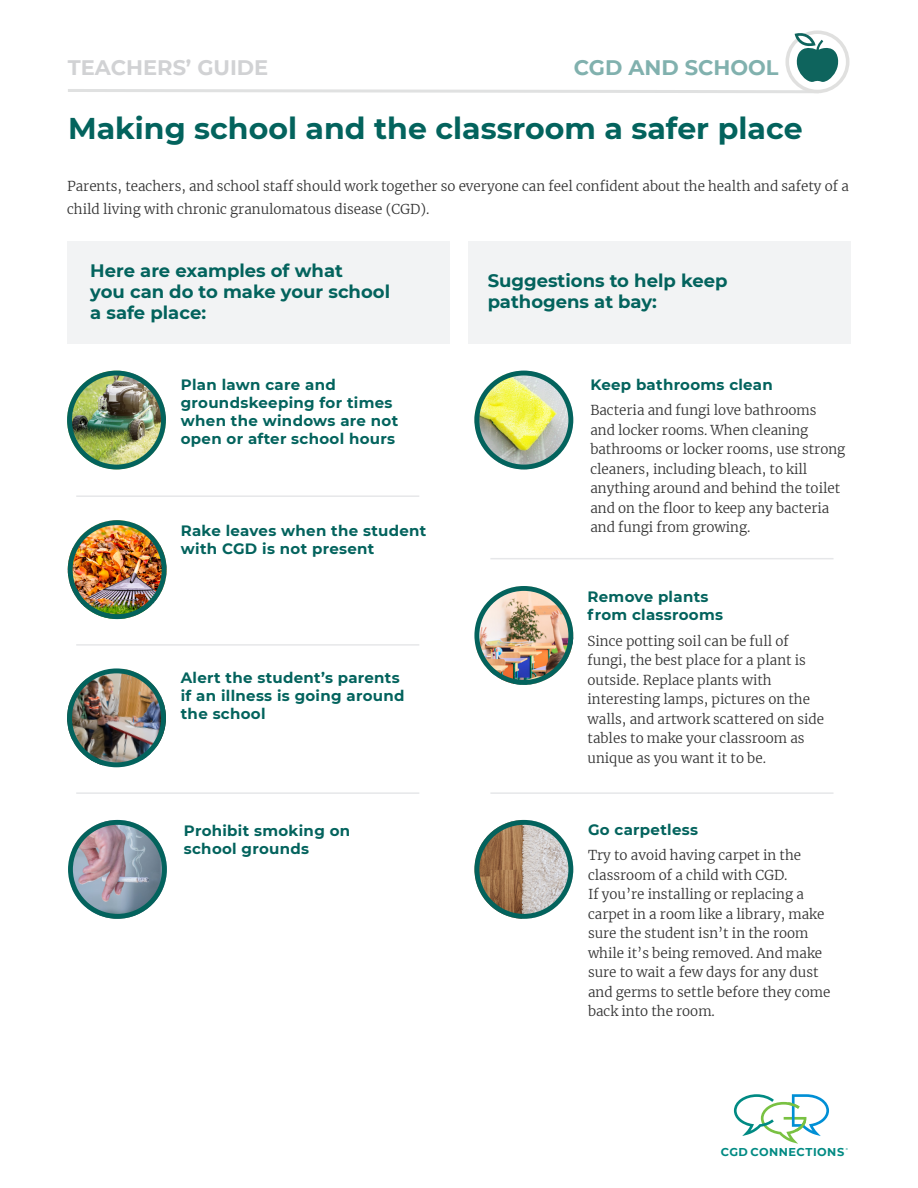
<style>
.page{position:relative;width:918px;height:1188px;background:#fff}
.page>*{position:absolute;margin:0;border:0;box-sizing:border-box;transform-origin:0 0}
.t1{font:700 30px "Montserrat";color:#03635d}
.t2{font:700 21px "Montserrat";color:#d1d2d4}
.t3{font:700 21px "Montserrat";color:#81b1ae}
.t4{font:700 18px/21px "Montserrat";color:#03635d}
.t5{font:700 15px/18px "Montserrat";letter-spacing:.02em;color:#03635d}
.t6{font:300 13.5px/19.5px "Merriweather";color:#333}
.t7{font:700 11.4px "Montserrat";letter-spacing:.045em;color:#008a83}
.t8{font:2.7px "Helvetica Neue";color:#008a83}
</style>
<div class="page">
<svg style="left:734px;top:1094px;width:95px;height:50px"></svg>
<svg style="left:68px;top:30px;width:781px;height:64px"></svg>
<div style="left:68px;top:241px;width:382px;height:102px;background:#f2f3f4"></div>
<div style="left:468px;top:241px;width:382px;height:102px;background:#f2f3f4"></div>
<img style="left:67px;top:371px;width:99px;height:98px;border-radius:49px">
<div style="left:67px;top:371px;width:99px;height:98px;border:5px solid #03635d;border-radius:50%"></div>
<img style="left:68px;top:520px;width:99px;height:99px;border-radius:49px">
<div style="left:68px;top:520px;width:99px;height:99px;border:5px solid #03635d;border-radius:50%"></div>
<img style="left:474px;top:371px;width:99px;height:98px;border-radius:49px">
<div style="left:474px;top:371px;width:99px;height:98px;border:5px solid #03635d;border-radius:50%"></div>
<img style="left:474px;top:820px;width:99px;height:99px;border-radius:49px">
<div style="left:474px;top:820px;width:99px;height:99px;border:5px solid #03635d;border-radius:50%"></div>
<img style="left:67px;top:674px;width:99px;height:91px">
<div style="left:67px;top:668px;width:99px;height:99px;border:5px solid #03635d;border-radius:50%"></div>
<img style="left:72px;top:820px;width:95px;height:99px">
<div style="left:68px;top:820px;width:99px;height:99px;border:5px solid #03635d;border-radius:50%"></div>
<hr style="left:76px;top:495px;width:343px;height:2px;background:#e6e7e9">
<hr style="left:76px;top:644px;width:343px;height:2px;background:#e6e7e9">
<hr style="left:490px;top:558px;width:344px;height:1px;background:#e6e7e9">
<hr style="left:490px;top:792px;width:344px;height:2px;background:#e6e7e9">
<hr style="left:76px;top:792px;width:343px;height:2px;background:#e6e7e9">
<img style="left:474px;top:586px;width:99px;height:99px;border-radius:49px">
<div style="left:474px;top:586px;width:99px;height:99px;border:5px solid #03635d;border-radius:50%"></div>
<p class="t2" style="left:68px;top:52px;width:202px">TEACHERS’ GUIDE</p>
<p class="t3" style="left:574px;top:52px;width:206px">CGD AND SCHOOL</p>
<p class="t1" style="left:68px;top:107px;width:736px">Making school and the classroom a safer place</p>
<p class="t6" style="left:67px;top:175px;width:783px;line-height:22.5px">Parents, teachers, and school staff should work together so everyone can feel confident about the health and safety of a child living with chronic granulomatous disease (CGD).</p>
<p class="t4" style="left:90px;top:259px;width:301px">Here are examples of what<br>you can do to make your school a safe place:</p>
<p class="t5" style="left:181px;top:375px;width:219px">Plan lawn care and groundskeeping for times when the windows are not open or after school hours</p>
<p class="t5" style="left:181px;top:521px;width:247px">Rake leaves when the student with CGD is not present</p>
<p class="t5" style="left:181px;top:668px;width:225px">Alert the student’s parents if an illness is going around the school</p>
<p class="t5" style="left:184px;top:821px;width:168px">Prohibit smoking on school grounds</p>
<p class="t4" style="left:488px;top:270px;width:241px">Suggestions to help keep pathogens at bay:</p>
<p class="t5" style="left:590px;top:375px;width:184px">Keep bathrooms clean</p>
<p class="t6" style="left:590px;top:400px;width:256px">Bacteria and fungi love bathrooms<br>and locker rooms. When cleaning bathrooms or locker rooms, use strong cleaners, including bleach, to kill anything around and behind the toilet and on the floor to keep any bacteria and fungi from growing.</p>
<p class="t5" style="left:588px;top:587px;width:137px">Remove plants from classrooms</p>
<p class="t6" style="left:588px;top:631px;width:238px">Since potting soil can be full of fungi, the best place for a plant is outside. Replace plants with interesting lamps, pictures on the walls, and artwork scattered on side tables to make your classroom as unique as you want it to be.</p>
<p class="t5" style="left:588px;top:820px;width:112px">Go carpetless</p>
<p class="t6" style="left:588px;top:845px;width:215px">Try to avoid having carpet in the classroom of a child with CGD.</p>
<p class="t6" style="left:588px;top:884px;width:244px">If you’re installing or replacing a carpet in a room like a library, make sure the student isn’t in the room while it’s being removed. And make sure to wait a few days for any dust and germs to settle before they come back into the room.</p>
<p class="t7" style="left:721px;top:1144px;width:125px">CGD CONNECTIONS</p>
<p class="t8" style="left:846px;top:1148px;width:4px">®</p>
</div>
